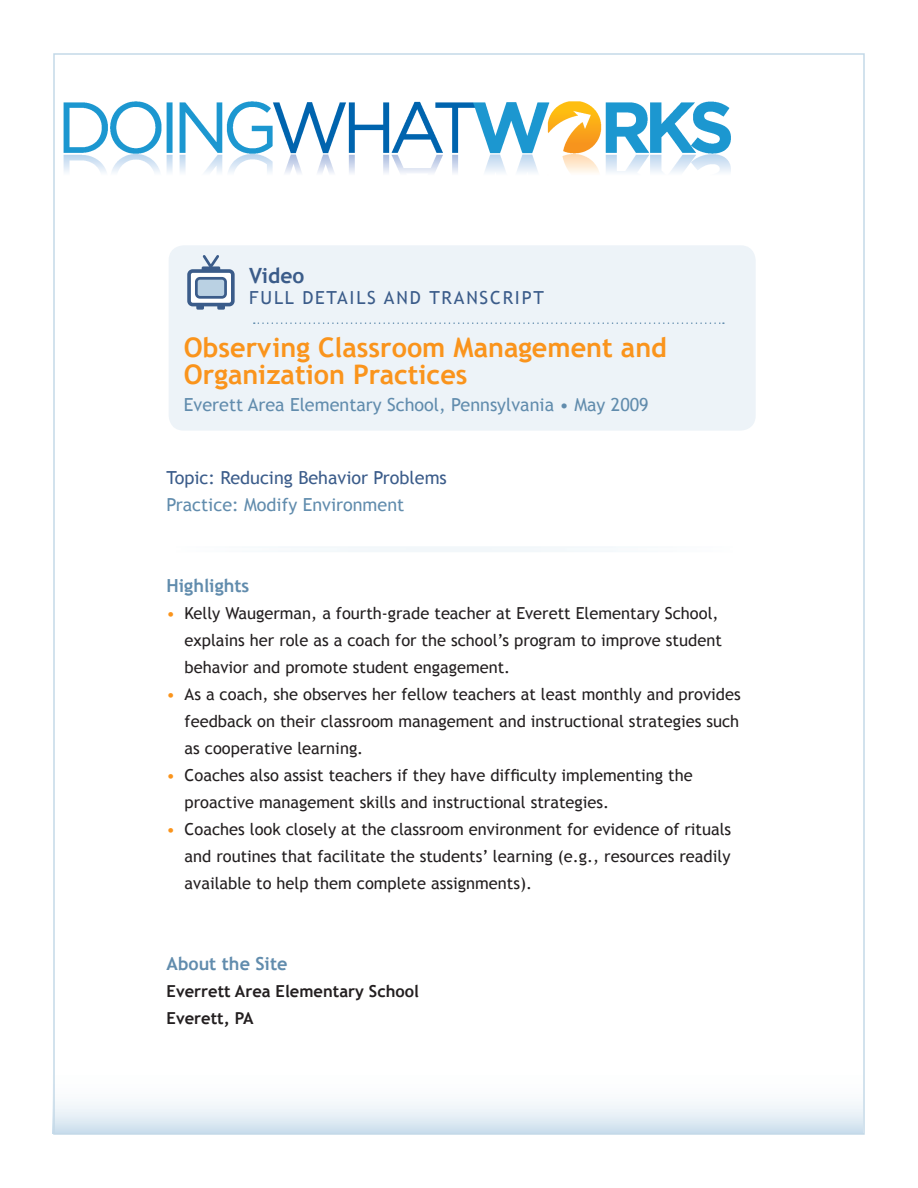
<style>
.page{position:relative;width:918px;height:1188px;background:#fff}
.page>*{position:absolute;margin:0;border:0;box-sizing:border-box;transform-origin:0 0}
.location_date{font:700 27px/27px "Trebuchet MS";color:#fa941c}
.t1{font:700 21px "Trebuchet MS";color:#3b5c8a}
.location_date-2{font:18px "Trebuchet MS";color:#618cad}
.t2{font:18px "Trebuchet MS";color:#3b5c8a}
.t3{font:18px "Trebuchet MS";letter-spacing:.1em;color:#3b5c8a}
.t4{font:700 18px "Trebuchet MS";color:#618cad}
.t5{font:16.5px/27px "Trebuchet MS";color:#231f20}
.t6{font:700 16.5px "Trebuchet MS";color:#231f20}
.s1{color:#fa941c}
</style>
<div class="page">
<svg style="left:56px;top:1102px;width:806px;height:30px"></svg>
<div style="left:171px;top:546px;width:564px;height:6px;border:2px solid #fff"></div>
<div style="left:169px;top:245px;width:587px;height:186px;background:#edf3f8;border-radius:15px"></div>
<div style="left:189px;top:271px;width:44px;height:34px;background:#fff;border-radius:4px"></div>
<div style="left:187px;top:269px;width:48px;height:37px;border:4px solid #3b5c8a;border-radius:4px"></div>
<div style="left:196px;top:278px;width:30px;height:19px;background:#bad1e3;border-radius:4px"></div>
<div style="left:195px;top:277px;width:32px;height:22px;border:3px solid #3b5c8a;border-radius:4px"></div>
<svg style="left:200px;top:255px;width:22px;height:17px"></svg>
<svg style="left:196px;top:304px;width:8px;height:6px"></svg>
<svg style="left:217px;top:304px;width:8px;height:6px"></svg>
<svg style="left:254px;top:322px;width:470px;height:2px"></svg>
<img style="left:63px;top:101px;width:668px;height:72px">
<p class="t1" style="left:249px;top:263px;width:57px">Video</p>
<p class="t3" style="left:249px;top:287px;width:296px">FULL DETAILS AND TRANSCRIPT</p>
<p class="location_date" style="left:184px;top:334px;width:485px">Observing Classroom Management and<br>Organization Practices</p>
<p class="location_date-2" style="left:184px;top:394px;width:466px">Everett Area Elementary School, Pennsylvania • May 2009</p>
<p class="t2" style="left:167px;top:467px;width:282px">Topic: Reducing Behavior Problems</p>
<p class="location_date-2" style="left:167px;top:494px;width:239px">Practice: Modify Environment</p>
<p class="t4" style="left:167px;top:575px;width:84px">Highlights</p>
<p class="t5" style="left:185px;top:600px;width:539px;text-indent:-18px"><span class="s1">•</span> Kelly Waugerman, a fourth-grade teacher at Everett Elementary School, explains her role as a coach for the school’s program to improve student behavior and promote student engagement.</p>
<p class="t5" style="left:185px;top:681px;width:558px;text-align:justify;text-indent:-18px"><span class="s1">•</span> As a coach, she observes her fellow teachers at least monthly and provides feedback on their classroom management and instructional strategies such as cooperative learning.</p>
<p class="t5" style="left:185px;top:762px;width:510px;text-indent:-18px"><span class="s1">•</span> Coaches also assist teachers if they have difficulty implementing the proactive management skills and instructional strategies.</p>
<p class="t5" style="left:185px;top:816px;width:548px;text-align:justify;text-indent:-18px"><span class="s1">•</span> Coaches look closely at the classroom environment for evidence of rituals and routines that facilitate the students’ learning (e.g., resources readily available to help them complete assignments).</p>
<p class="t4" style="left:167px;top:953px;width:122px">About the Site</p>
<p class="t6" style="left:167px;top:981px;width:254px">Everrett Area Elementary School</p>
<p class="t6" style="left:167px;top:1008px;width:89px">Everett, PA</p>
</div>
